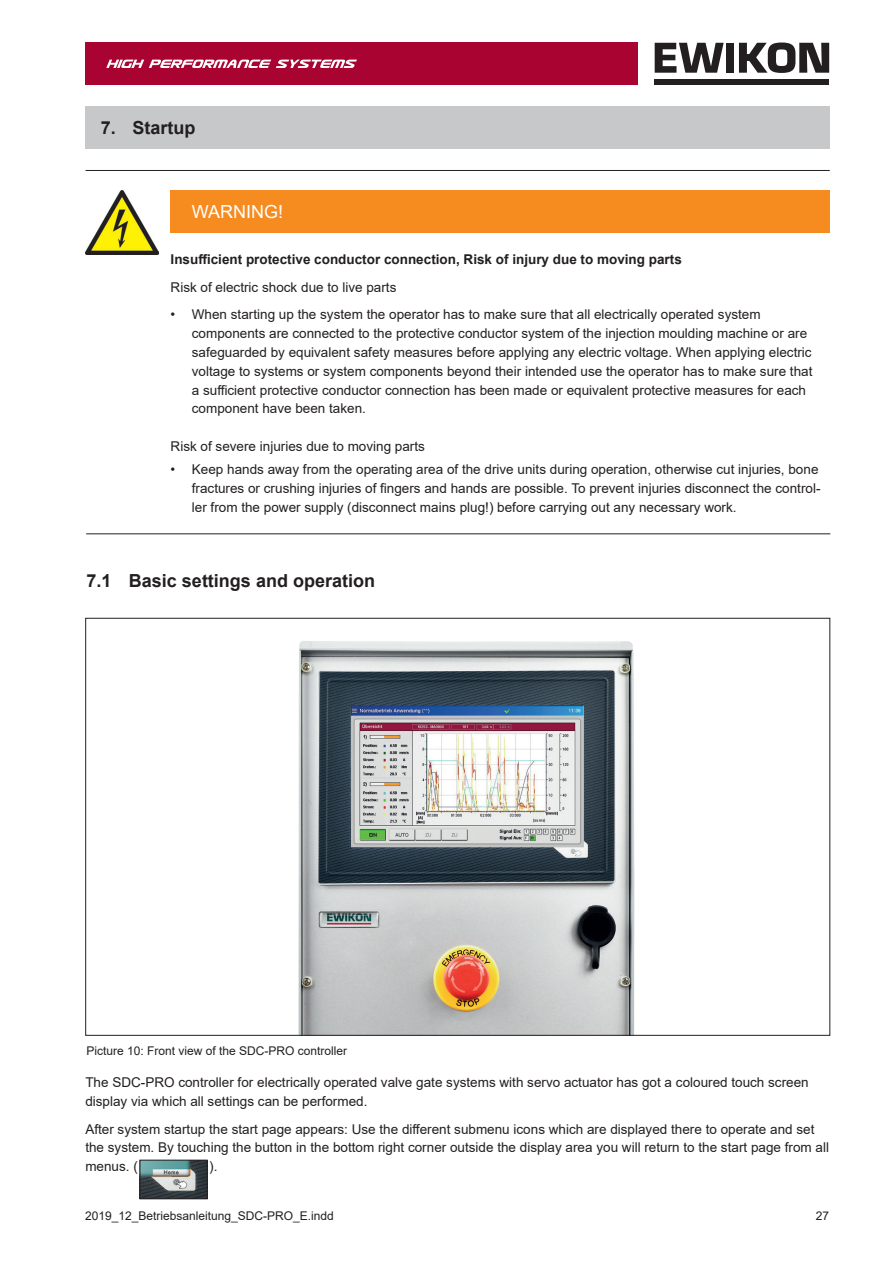
<style>
.page{position:relative;width:893px;height:1263px;background:#fff}
.page>*{position:absolute;margin:0;border:0;box-sizing:border-box;transform-origin:0 0}
.t1{font:700 18px "Arial";color:#231f20}
.t2{font:18px "Arial";color:#fff}
.Fließtext{font:13.5px/18.9px "Arial";color:#231f20}
.Warnhinweis{font:700 13.5px "Arial";color:#231f20}
.Warnhinweis-2{font:13.5px "Arial";color:#231f20}
.t3{font:12px "Arial";color:#231f20}
</style>
<div class="page">
<div style="left:85px;top:43px;width:553px;height:42px;background:#a90332"></div>
<svg style="left:106px;top:60px;width:251px;height:8px"></svg>
<div style="left:655px;top:79px;width:174px;height:6px;background:#231f20"></div>
<svg style="left:655px;top:43px;width:69px;height:30px"></svg>
<div style="left:726px;top:43px;width:8px;height:30px;background:#231f20"></div>
<svg style="left:739px;top:43px;width:90px;height:30px"></svg>
<div style="left:86px;top:106px;width:744px;height:43px;background:#c7c8ca"></div>
<div style="left:171px;top:190px;width:659px;height:43px;background:#f68b1f"></div>
<img style="left:86px;top:190px;width:72px;height:64px">
<hr style="left:86px;top:170px;width:744px;height:1px;background:#231f20">
<hr style="left:86px;top:533px;width:744px;height:1px;background:#231f20">
<img style="left:298px;top:641px;width:337px;height:393px">
<img style="left:142px;top:1162px;width:64px;height:35px">
<div style="left:140px;top:1160px;width:68px;height:39px;border:1px solid #231f20"></div>
<p class="t1" style="left:101px;top:115px;width:96px">7. Startup</p>
<p class="t2" style="left:192px;top:200px;width:93px">WARNING!</p>
<p class="Warnhinweis" style="left:171px;top:250px;width:513px">Insufficient protective conductor connection, Risk of injury due to moving parts</p>
<p class="Warnhinweis-2" style="left:171px;top:277px;width:227px">Risk of electric shock due to live parts</p>
<p class="Fließtext" style="left:192px;top:305px;width:622px;text-indent:-21px">• When starting up the system the operator has to make sure that all electrically operated system components are connected to the protective conductor system of the injection moulding machine or are safeguarded by equivalent safety measures before applying any electric voltage. When applying electric voltage to systems or system components beyond their intended use the operator has to make sure that a sufficient protective conductor connection has been made or equivalent protective measures for each component have been taken.</p>
<p class="Fließtext" style="left:171px;top:437px;width:256px">Risk of severe injuries due to moving parts</p>
<p class="Fließtext" style="left:192px;top:460px;width:630px;text-indent:-21px">• Keep hands away from the operating area of the drive units during operation, otherwise cut injuries, bone fractures or crushing injuries of fingers and hands are possible. To prevent injuries disconnect the control&shy;ler from the power supply (disconnect mains plug!) before carrying out any necessary work.</p>
<p class="t1" style="left:86px;top:568px;width:290px">7.1 Basic settings and operation</p>
<p class="t3" style="left:86px;top:1043px;width:262px">Picture 10: Front view of the SDC-PRO controller</p>
<p class="Fließtext" style="left:85px;top:1073px;width:725px">The SDC-PRO controller for electrically operated valve gate systems with servo actuator has got a coloured touch screen display via which all settings can be performed.</p>
<p class="Fließtext" style="left:85px;top:1119px;width:745px">After system startup the start page appears: Use the different submenu icons which are displayed there to operate and set the system. By touching the button in the bottom right corner outside the display area you will return to the start page from all menus. (</p>
<p class="Fließtext" style="left:209px;top:1157px;width:10px">).</p>
<p class="t3" style="left:85px;top:1208px;width:250px">2019_12_Betriebsanleitung_SDC-PRO_E.indd</p>
<p class="t3" style="left:816px;top:1208px;width:15px">27</p>
</div>
